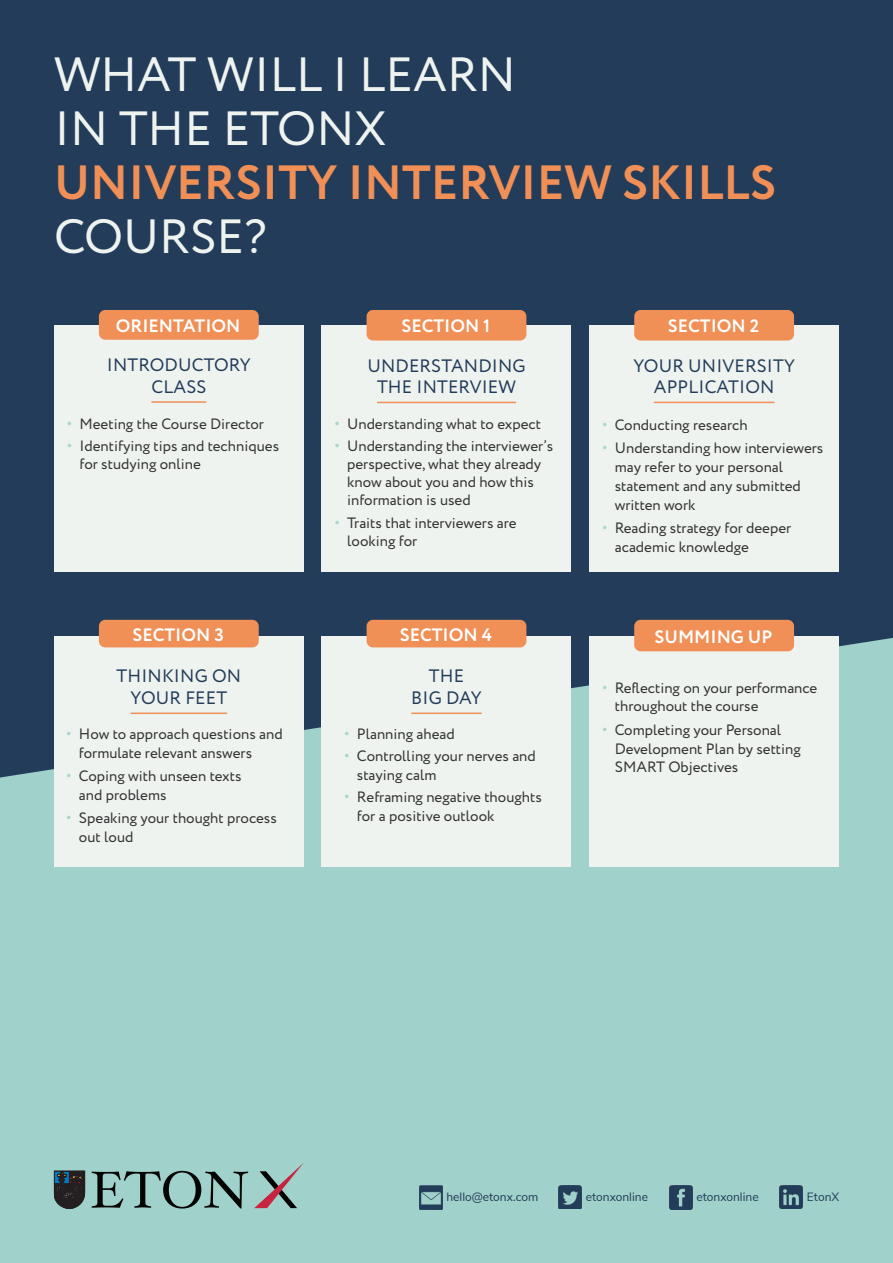
<style>
.page{position:relative;width:893px;height:1263px;background:#223c59}
.page>*{position:absolute;margin:0;border:0;box-sizing:border-box;transform-origin:0 0}
.What_Will_I_Learn{font:48px/54px "Circe";color:#eff3f0}
.Section_Heading{font:18px/21.6px "Circe";letter-spacing:.01em;color:#223c59;text-align:center}
.Section_Number{font:700 18px "Circe";color:#fff}
.t1{font:15px/18.9px "Circe";color:#333433}
.Social{font:12px "Nunito Sans";color:#223c59}
.s1{font-weight:700;color:#f08f56}
.s2{font-size:21px;color:#a9d6cf}
</style>
<div class="page">
<div style="left:0;top:638px;width:893px;height:625px;background:#a0d1ca"></div>
<div style="left:589px;top:635px;width:250px;height:231px;background:#eff3f0"></div>
<div style="left:634px;top:620px;width:160px;height:31px;background:#f08f56;border-radius:6px"></div>
<div style="left:54px;top:636px;width:250px;height:230px;background:#eff3f0"></div>
<hr style="left:131px;top:712px;width:96px;height:2px;background:#f08f56">
<div style="left:99px;top:620px;width:160px;height:27px;background:#f08f56;border-radius:6px"></div>
<div style="left:589px;top:325px;width:250px;height:246px;background:#eff3f0"></div>
<hr style="left:654px;top:402px;width:120px;height:1px;background:#f08f56">
<div style="left:634px;top:310px;width:160px;height:30px;background:#f08f56;border-radius:6px"></div>
<div style="left:322px;top:325px;width:249px;height:246px;background:#eff3f0"></div>
<hr style="left:377px;top:402px;width:139px;height:1px;background:#f08f56">
<div style="left:367px;top:310px;width:159px;height:30px;background:#f08f56;border-radius:6px"></div>
<div style="left:54px;top:325px;width:250px;height:246px;background:#eff3f0"></div>
<hr style="left:151px;top:401px;width:55px;height:2px;background:#f08f56">
<div style="left:99px;top:310px;width:160px;height:30px;background:#f08f56;border-radius:6px"></div>
<div style="left:322px;top:636px;width:249px;height:230px;background:#eff3f0"></div>
<hr style="left:411px;top:712px;width:71px;height:2px;background:#f08f56">
<div style="left:367px;top:620px;width:159px;height:27px;background:#f08f56;border-radius:6px"></div>
<img style="left:780px;top:1186px;width:23px;height:23px">
<img style="left:669px;top:1186px;width:23px;height:23px">
<img style="left:559px;top:1186px;width:23px;height:23px">
<img style="left:419px;top:1186px;width:23px;height:23px">
<svg style="left:54px;top:1171px;width:31px;height:38px"></svg>
<svg style="left:92px;top:1171px;width:156px;height:37px;background:#779b96"></svg>
<svg style="left:254px;top:1163px;width:50px;height:45px;background:#96a7a5"></svg>
<p class="What_Will_I_Learn" style="left:54px;top:49px;width:724px">WHAT WILL I LEARN<br>IN THE ETONX<br><span class="s1">UNIVERSITY INTERVIEW SKILLS<br></span>COURSE?</p>
<p class="Section_Number" style="left:116px;top:314px;width:126px">ORIENTATION</p>
<p class="Section_Number" style="left:401px;top:314px;width:90px">SECTION 1</p>
<p class="Section_Number" style="left:668px;top:314px;width:93px">SECTION 2</p>
<p class="Section_Heading" style="left:107px;top:355px;width:145px">INTRODUCTORY<br>CLASS</p>
<p class="t1" style="left:67px;top:415px;width:199px"><span class="s2">•</span> Meeting the Course Director</p>
<p class="t1" style="left:80px;top:437px;width:201px;line-height:18px;text-indent:-13px"><span class="s2">•</span> Identifying tips and techniques for studying online</p>
<p class="Section_Heading" style="left:367px;top:355px;width:160px">UNDERSTANDING<br>THE INTERVIEW</p>
<p class="t1" style="left:335px;top:415px;width:208px"><span class="s2">•</span> Understanding what to expect</p>
<p class="t1" style="left:347px;top:438px;width:208px;line-height:18px;text-indent:-13px"><span class="s2">•</span> Understanding the interviewer’s perspective, what they already know about you and how this information is used</p>
<p class="t1" style="left:347px;top:514px;width:171px;line-height:18px;text-indent:-13px"><span class="s2">•</span> Traits that interviewers are looking for</p>
<p class="Section_Heading" style="left:633px;top:355px;width:163px">YOUR UNIVERSITY<br>APPLICATION</p>
<p class="t1" style="left:602px;top:416px;width:147px"><span class="s2">•</span> Conducting research</p>
<p class="t1" style="left:615px;top:439px;width:210px;text-indent:-13px"><span class="s2">•</span> Understanding how interviewers may refer to your personal statement and any submitted written work</p>
<p class="t1" style="left:615px;top:519px;width:178px;text-indent:-13px"><span class="s2">•</span> Reading strategy for deeper academic knowledge</p>
<p class="Section_Number" style="left:132px;top:622px;width:93px">SECTION 3</p>
<p class="Section_Number" style="left:400px;top:622px;width:94px">SECTION 4</p>
<p class="Section_Number" style="left:655px;top:624px;width:119px">SUMMING UP</p>
<p class="Section_Heading" style="left:117px;top:666px;width:126px">THINKING ON<br>YOUR FEET</p>
<p class="t1" style="left:79px;top:725px;width:205px;text-indent:-13px"><span class="s2">•</span> How to approach questions and formulate relevant answers</p>
<p class="t1" style="left:79px;top:767px;width:164px;text-indent:-13px"><span class="s2">•</span> Coping with unseen texts and problems</p>
<p class="t1" style="left:79px;top:809px;width:199px;text-indent:-13px"><span class="s2">•</span> Speaking your thought process out loud</p>
<p class="Section_Heading" style="left:411px;top:666px;width:72px">THE<br>BIG DAY</p>
<p class="t1" style="left:344px;top:725px;width:112px"><span class="s2">•</span> Planning ahead</p>
<p class="t1" style="left:357px;top:747px;width:180px;text-indent:-13px"><span class="s2">•</span> Controlling your nerves and staying calm</p>
<p class="t1" style="left:357px;top:788px;width:186px;text-indent:-13px"><span class="s2">•</span> Reframing negative thoughts for a positive outlook</p>
<p class="t1" style="left:615px;top:678px;width:204px;text-indent:-13px"><span class="s2">•</span> Reflecting on your performance throughout the course</p>
<p class="t1" style="left:615px;top:720px;width:187px;text-indent:-13px"><span class="s2">•</span> Completing your Personal<br>Development Plan by setting<br>SMART Objectives</p>
<p class="Social" style="left:446px;top:1188px;width:93px">hello@etonx.com</p>
<p class="Social" style="left:586px;top:1188px;width:64px">etonxonline</p>
<p class="Social" style="left:697px;top:1188px;width:64px">etonxonline</p>
<p class="Social" style="left:807px;top:1188px;width:34px">EtonX</p>
</div>
